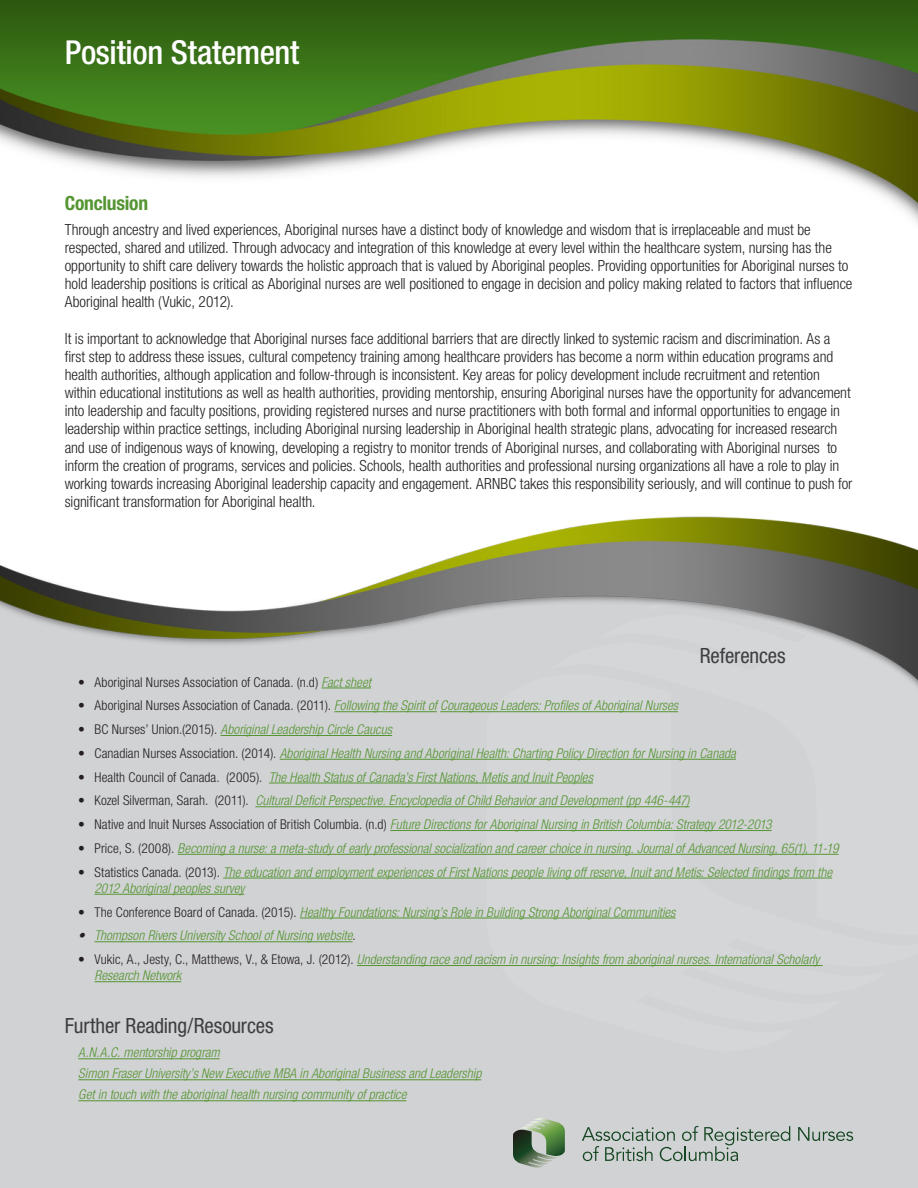
<style>
.page{position:relative;width:918px;height:1188px;background:#fff}
.page>*{position:absolute;margin:0;border:0;box-sizing:border-box;transform-origin:0 0}
.t1{font:500 condensed 33px "Helvetica Neue LT Std";letter-spacing:-.01em;color:#fff}
.Heading_01a{font:condensed 21px "Helvetica Neue LT Std";letter-spacing:-.005em;color:#3e3e3f}
.Heading_02{font:700 condensed 19.5px "Helvetica Neue LT Std";letter-spacing:-.01em;color:#549532}
.Body{font:300 condensed 15.3px/18.1px "Helvetica Neue LT Std";letter-spacing:-.005em;color:#231f20}
.Body-2{font:italic 300 condensed 13.5px/16.2px "Helvetica Neue LT Std";color:#549532}
.t2{font:300 condensed 13.5px "Helvetica Neue LT Std";letter-spacing:.005em;color:#231f20}
.s1{font-style:italic;color:#549532}
.s2{font-style:normal;color:#231f20}
.s3{color:#231f20}
</style>
<div class="page">
<img style="left:0;top:0;width:918px;height:223px">
<div style="left:0;top:587px;width:918px;height:601px;background:#d1d2d4"></div>
<svg style="left:486px;top:711px;width:353px;height:207px"></svg>
<img style="left:0;top:516px;width:918px;height:173px">
<svg style="left:513px;top:1118px;width:52px;height:50px"></svg>
<svg style="left:798px;top:1127px;width:55px;height:14px"></svg>
<svg style="left:582px;top:1126px;width:208px;height:35px"></svg>
<hr style="left:322px;top:688px;width:49px;height:1px;background:#549532">
<hr style="left:334px;top:711px;width:103px;height:1px;background:#549532">
<hr style="left:440px;top:711px;width:238px;height:1px;background:#549532">
<hr style="left:221px;top:735px;width:171px;height:1px;background:#549532">
<hr style="left:280px;top:759px;width:456px;height:1px;background:#549532">
<hr style="left:269px;top:783px;width:324px;height:1px;background:#549532">
<hr style="left:255px;top:806px;width:434px;height:1px;background:#549532">
<hr style="left:390px;top:830px;width:382px;height:1px;background:#549532">
<hr style="left:178px;top:854px;width:661px;height:1px;background:#549532">
<hr style="left:223px;top:878px;width:609px;height:1px;background:#549532">
<hr style="left:94px;top:894px;width:150px;height:1px;background:#549532">
<hr style="left:300px;top:918px;width:376px;height:1px;background:#549532">
<hr style="left:94px;top:941px;width:259px;height:1px;background:#549532">
<hr style="left:357px;top:965px;width:466px;height:1px;background:#549532">
<hr style="left:94px;top:981px;width:87px;height:1px;background:#549532">
<hr style="left:78px;top:1058px;width:142px;height:1px;background:#549532">
<hr style="left:78px;top:1079px;width:403px;height:1px;background:#549532">
<hr style="left:78px;top:1100px;width:328px;height:1px;background:#549532">
<h1 class="t1" style="left:65px;top:33px;width:236px">Position Statement</h1>
<p class="Heading_02" style="left:65px;top:191px;width:85px">Conclusion</p>
<p class="Body" style="left:65px;top:220px;width:789px">Through ancestry and lived experiences, Aboriginal nurses have a distinct body of knowledge and wisdom that is irreplaceable and must be respected, shared and utilized. Through advocacy and integration of this knowledge at every level within the healthcare system, nursing has the opportunity to shift care delivery towards the holistic approach that is valued by Aboriginal peoples. Providing opportunities for Aboriginal nurses to hold leadership positions is critical as Aboriginal nurses are well positioned to engage in decision and policy making related to factors that influence Aboriginal health (Vukic, 2012).</p>
<p class="Body" style="left:65px;top:329px;width:789px">It is important to acknowledge that Aboriginal nurses face additional barriers that are directly linked to systemic racism and discrimination. As a first step to address these issues, cultural competency training among healthcare providers has become a norm within education programs and health authorities, although application and follow-through is inconsistent. Key areas for policy development include recruitment and retention within educational institutions as well as health authorities, providing mentorship, ensuring Aboriginal nurses have the opportunity for advancement into leadership and faculty positions, providing registered nurses and nurse practitioners with both formal and informal opportunities to engage in leadership within practice settings, including Aboriginal nursing leadership in Aboriginal health strategic plans, advocating for increased research and use of indigenous ways of knowing, developing a registry to monitor trends of Aboriginal nurses, and collaborating with Aboriginal nurses to inform the creation of programs, services and policies. Schools, health authorities and professional nursing organizations all have a role to play in working towards increasing Aboriginal leadership capacity and engagement. ARNBC takes this responsibility seriously, and will continue to push for significant transformation for Aboriginal health.</p>
<p class="Heading_01a" style="left:700px;top:644px;width:87px">References</p>
<p class="t2" style="left:78px;top:674px;width:294px">• Aboriginal Nurses Association of Canada. (n.d) <span class="s1">Fact sheet</span></p>
<p class="Body-2" style="left:78px;top:698px;width:601px"><span class="s2">• Aboriginal Nurses Association of Canada. (2011).</span> Following the Spirit of Courageous Leaders: Profiles of Aboriginal Nurses</p>
<p class="Body-2" style="left:78px;top:722px;width:315px"><span class="s2">• BC Nurses’ Union.(2015).</span> Aboriginal Leadership Circle Caucus</p>
<p class="Body-2" style="left:78px;top:745px;width:659px"><span class="s2">• Canadian Nurses Association. (2014).</span> Aboriginal Health Nursing and Aboriginal Health: Charting Policy Direction for Nursing in Canada</p>
<p class="Body-2" style="left:78px;top:769px;width:516px"><span class="s2">• Health Council of Canada. (2005).</span> The Health Status of Canada’s First Nations, Metis and Inuit Peoples</p>
<p class="Body-2" style="left:78px;top:793px;width:613px"><span class="s2">• Kozel Silverman, Sarah. (2011).</span> Cultural Deficit Perspective. Encyclopedia of Child Behavior and Development (pp 446-447)</p>
<p class="Body-2" style="left:78px;top:817px;width:695px"><span class="s2">• Native and Inuit Nurses Association of British Columbia. (n.d)</span> Future Directions for Aboriginal Nursing in British Columbia: Strategy 2012-2013</p>
<p class="Body-2" style="left:78px;top:840px;width:762px"><span class="s2">• Price, S. (2008).</span> Becoming a nurse: a meta-study of early professional socialization and career choice in nursing. Journal of Advanced Nursing, 65(1), 11-19</p>
<p class="Body-2" style="left:94px;top:864px;width:739px;text-indent:-16px"><span class="s2">• Statistics Canada. (2013).</span> The education and employment experiences of First Nations people living off reserve, Inuit and Metis: Selected findings from the<br>2012 Aboriginal peoples survey</p>
<p class="Body-2" style="left:78px;top:904px;width:599px"><span class="s2">• The Conference Board of Canada. (2015).</span> Healthy Foundations: Nursing’s Role in Building Strong Aboriginal Communities</p>
<p class="Body-2" style="left:78px;top:928px;width:279px"><span class="s3">•</span> Thompson Rivers University School of Nursing website<span class="s2">.</span></p>
<p class="Body-2" style="left:94px;top:952px;width:726px;text-indent:-16px"><span class="s2">• Vukic, A., Jesty, C., Matthews, V., &amp; Etowa, J. (2012).</span> Understanding race and racism in nursing: Insights from aboriginal nurses. International Scholarly<br>Research Network</p>
<p class="Heading_01a" style="left:65px;top:1013px;width:210px">Further Reading/Resources</p>
<p class="Body-2" style="left:78px;top:1045px;width:143px">A.N.A.C. mentorship program</p>
<p class="Body-2" style="left:78px;top:1066px;width:405px">Simon Fraser University’s New Executive MBA in Aboriginal Business and Leadership</p>
<p class="Body-2" style="left:78px;top:1087px;width:330px">Get in touch with the aboriginal health nursing community of practice</p>
</div>
